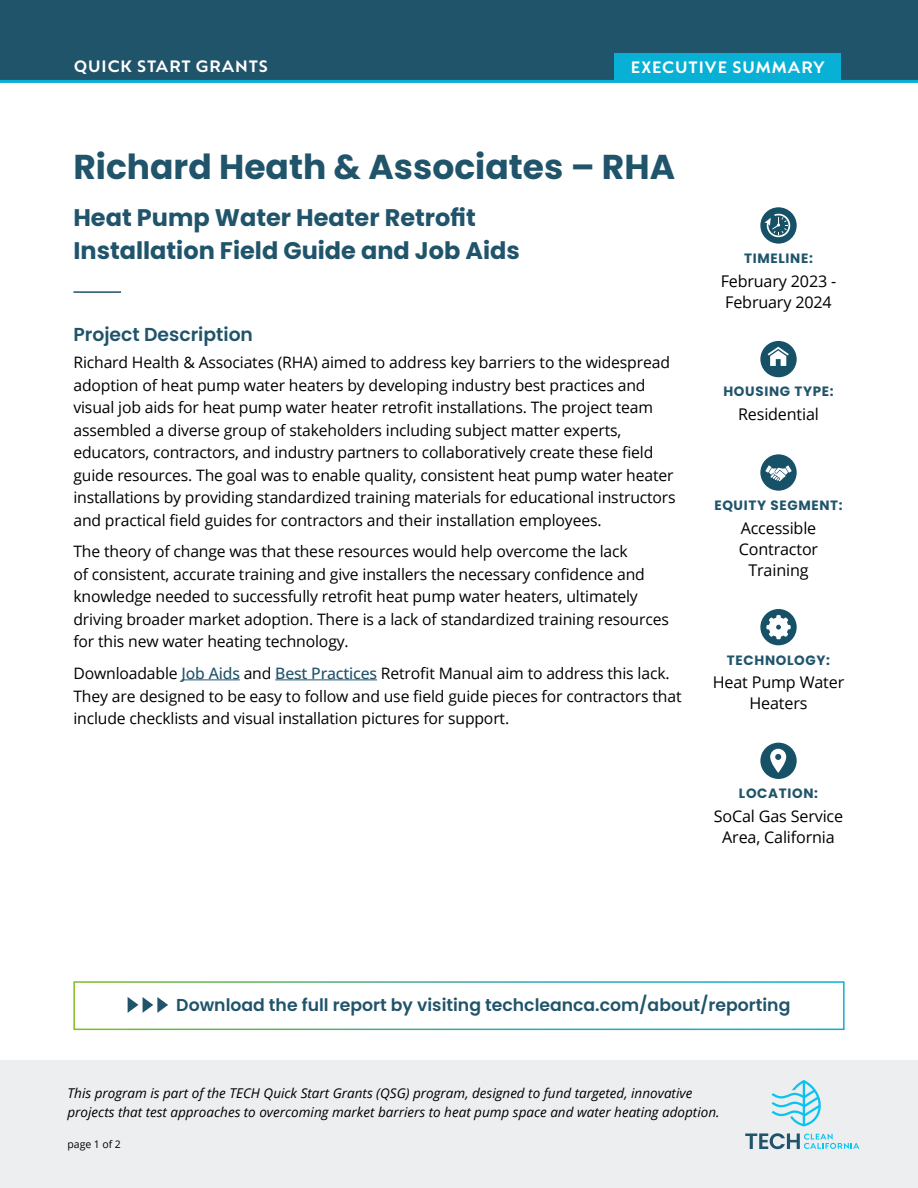
<style>
.page{position:relative;width:918px;height:1188px;background:#fff}
.page>*{position:absolute;margin:0;border:0;box-sizing:border-box;transform-origin:0 0}
.t1{font:700 34.5px "Poppins";color:#20546b}
.subtitle{font:700 24px/33px "Poppins";color:#20546b}
.heading_1{font:600 18.75px "Poppins";color:#20546b}
.t2{font:600 17.25px "Poppins";color:#20546b}
.t3{font:500 16.5px "Natom Pro";letter-spacing:.06em;color:#fff}
.sidebar_facts{font:16.2px/21px "Open Sans";letter-spacing:-.01em;color:#000;text-align:center}
.body{font:15.75px/22.5px "Open Sans";letter-spacing:-.01em;color:#000}
.t4{font:italic 13.5px/19.5px "Open Sans";color:#000}
.heading_2{font:700 13.5px "Poppins";letter-spacing:.05em;color:#20546b}
.t5{font:10.5px "Open Sans";letter-spacing:-.005em;color:#000}
.s1{font-family:"Poppins";font-weight:600}
.s2{font-weight:500;color:#21546b}
</style>
<div class="page">
<div style="left:0;top:1061px;width:918px;height:127px;background:#edeeef"></div>
<svg style="left:772px;top:1080px;width:49px;height:46px"></svg>
<svg style="left:746px;top:1133px;width:113px;height:16px"></svg>
<svg style="left:128px;top:997px;width:40px;height:16px"></svg>
<div style="left:73px;top:981px;width:772px;height:49px;border:2px solid #fff"></div>
<div style="left:0;top:0;width:918px;height:82px;background:#20546b"></div>
<hr style="left:182px;top:680px;width:58px;height:1px;background:#21546b">
<hr style="left:275px;top:680px;width:102px;height:1px;background:#21546b">
<hr style="left:73px;top:291px;width:48px;height:2px;background:#20546b">
<svg style="left:760px;top:207px;width:37px;height:37px"></svg>
<svg style="left:764px;top:214px;width:28px;height:25px"></svg>
<div style="left:760px;top:341px;width:37px;height:36px;background:#175167;border-radius:50%"></div>
<svg style="left:768px;top:347px;width:21px;height:19px"></svg>
<div style="left:760px;top:454px;width:37px;height:37px;background:#175167;border-radius:50%"></div>
<svg style="left:765px;top:465px;width:27px;height:16px"></svg>
<div style="left:760px;top:609px;width:37px;height:36px;background:#175167;border-radius:50%"></div>
<svg style="left:766px;top:615px;width:25px;height:24px"></svg>
<div style="left:760px;top:743px;width:37px;height:36px;background:#175167;border-radius:50%"></div>
<svg style="left:770px;top:749px;width:16px;height:24px"></svg>
<hr style="left:0;top:80px;width:918px;height:3px;background:#09b0d5">
<div style="left:615px;top:53px;width:226px;height:27px;background:#09b0d5"></div>
<p class="t3" style="left:74px;top:54px;width:195px"><span class="s1">Q</span>UICK START GRANTS</p>
<p class="t3" style="left:631px;top:55px;width:195px">EXECUTIVE SUMMARY</p>
<p class="t1" style="left:73px;top:147px;width:603px">Richard Heath &amp; Associates – RHA</p>
<p class="subtitle" style="left:73px;top:201px;width:448px">Heat Pump Water Heater Retrofit<br>Installation Field Guide and Job Aids</p>
<p class="heading_1" style="left:73px;top:324px;width:181px">Project Description</p>
<p class="body" style="left:73px;top:351px;width:604px">Richard Health &amp; Associates (RHA) aimed to address key barriers to the widespread adoption of heat pump water heaters by developing industry best practices and visual job aids for heat pump water heater retrofit installations. The project team assembled a diverse group of stakeholders including subject matter experts, educators, contractors, and industry partners to collaboratively create these field guide resources. The goal was to enable quality, consistent heat pump water heater installations by providing standardized training materials for educational instructors and practical field guides for contractors and their installation employees.</p>
<p class="body" style="left:73px;top:540px;width:597px">The theory of change was that these resources would help overcome the lack<br>of consistent, accurate training and give installers the necessary confidence and knowledge needed to successfully retrofit heat pump water heaters, ultimately driving broader market adoption. There is a lack of standardized training resources for this new water heating technology.</p>
<p class="body" style="left:73px;top:662px;width:610px">Downloadable <span class="s2">Job Aids</span> and <span class="s2">Best Practices</span> Retrofit Manual aim to address this lack.<br>They are designed to be easy to follow and use field guide pieces for contractors that include checklists and visual installation pictures for support.</p>
<p class="heading_2" style="left:744px;top:250px;width:70px">TIMELINE:</p>
<p class="sidebar_facts" style="left:721px;top:270px;width:117px;text-align:left">February 2023 -<br>February 2024</p>
<p class="heading_2" style="left:723px;top:384px;width:112px">HOUSING TYPE:</p>
<p class="sidebar_facts" style="left:738px;top:403px;width:82px">Residential</p>
<p class="heading_2" style="left:714px;top:497px;width:130px">EQUITY SEGMENT:</p>
<p class="sidebar_facts" style="left:739px;top:517px;width:81px">Accessible<br>Contractor<br>Training</p>
<p class="heading_2" style="left:727px;top:652px;width:105px">TECHNOLOGY:</p>
<p class="sidebar_facts" style="left:713px;top:671px;width:133px">Heat Pump Water<br>Heaters</p>
<p class="heading_2" style="left:739px;top:786px;width:81px">LOCATION:</p>
<p class="sidebar_facts" style="left:714px;top:805px;width:131px">SoCal Gas Service<br>Area, California</p>
<p class="t2" style="left:176px;top:995px;width:616px">Download the full report by visiting techcleanca.com/about/reporting</p>
<p class="t4" style="left:68px;top:1082px;width:654px">This program is part of the TECH Quick Start Grants (QSG) program, designed to fund targeted, innovative projects that test approaches to overcoming market barriers to heat pump space and water heating adoption.</p>
<p class="t5" style="left:68px;top:1137px;width:55px">page 1 of 2</p>
</div>
